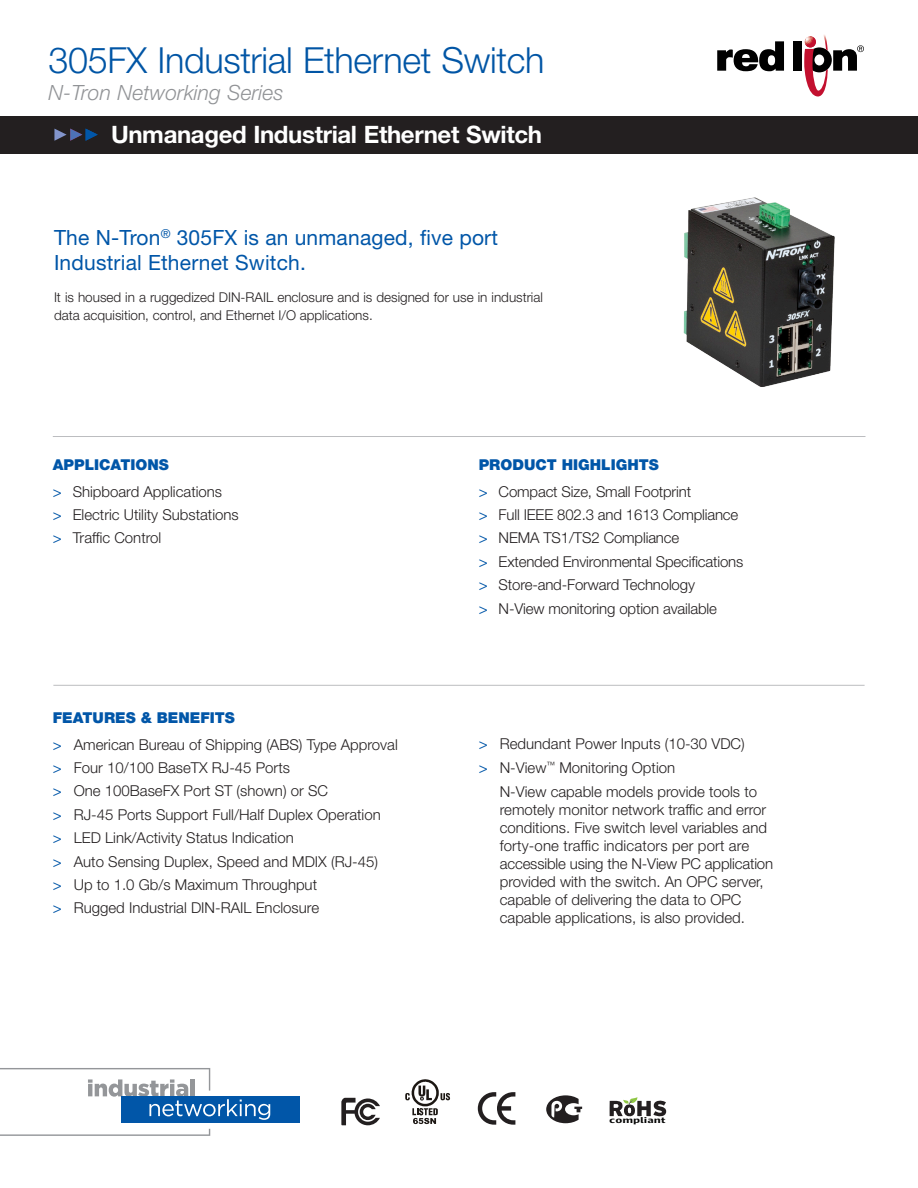
<style>
.page{position:relative;width:918px;height:1188px;background:#fff}
.page>*{position:absolute;margin:0;border:0;box-sizing:border-box;transform-origin:0 0}
.Page_1_Header_-_Prod{font:300 36px "Helvetica Neue LT Std";letter-spacing:-.01em;color:#0155a5}
.White_Subtitle_in_Bl{font:700 24px "Helvetica Neue LT Std";letter-spacing:-.015em;color:#fff}
.Intro_Subtitle__Red{font:21px/25.5px "Helvetica Neue LT Std";letter-spacing:.01em;color:#0156a8}
.Page_1_-_Series_Name{font:italic 300 21px "Helvetica Neue LT Std";letter-spacing:.005em;color:#919396}
.t1{font:300 15px/18px "Helvetica Neue LT Std";color:#231f20}
.Red_Body_Headers__Bo{font:900 15px "Helvetica Neue LT Std";color:#0156a8}
.Page_1_-_Sm_Header{font:900 15px "Helvetica Neue LT Std";color:#0156a8}
.Intro_Body__Black{font:300 13.5px/18px "Helvetica Neue LT Std";color:#231f20}
.t2{font:700 8.25px "Guardian Agate Sans 1";color:#050504;scale:1.55 1}
.s1{font-weight:400;color:#0156a8}
</style>
<div class="page">
<div style="left:0;top:116px;width:918px;height:38px;background:#231f20"></div>
<svg style="left:717px;top:41px;width:67px;height:30px"></svg>
<div style="left:793px;top:41px;width:9px;height:30px;background:#000"></div>
<svg style="left:804px;top:35px;width:60px;height:61px"></svg>
<svg style="left:54px;top:129px;width:44px;height:12px"></svg>
<div style="left:121px;top:1096px;width:178px;height:27px;background:#0156a8"></div>
<svg style="left:0;top:1129px;width:210px;height:7px"></svg>
<svg style="left:0;top:1068px;width:270px;height:52px"></svg>
<hr style="left:53px;top:685px;width:812px;height:1px;background:#bcbdc0">
<hr style="left:53px;top:436px;width:812px;height:1px;background:#bcbdc0">
<svg style="left:610px;top:1097px;width:56px;height:20px"></svg>
<svg style="left:405px;top:1079px;width:45px;height:45px"></svg>
<svg style="left:478px;top:1092px;width:37px;height:33px"></svg>
<svg style="left:546px;top:1095px;width:36px;height:28px"></svg>
<svg style="left:341px;top:1098px;width:39px;height:27px"></svg>
<img style="left:683px;top:197px;width:152px;height:190px">
<p class="Page_1_Header_-_Prod" style="left:49px;top:38px;width:497px">305FX Industrial Ethernet Switch</p>
<p class="Page_1_-_Series_Name" style="left:49px;top:80px;width:237px">N-Tron Networking Series</p>
<p class="White_Subtitle_in_Bl" style="left:111px;top:120px;width:433px">Unmanaged Industrial Ethernet Switch</p>
<p class="Intro_Subtitle__Red" style="left:54px;top:224px;width:446px">The N-Tron<sup>®</sup> 305FX is an unmanaged, five port<br>Industrial Ethernet Switch.</p>
<p class="Intro_Body__Black" style="left:54px;top:288px;width:491px">It is housed in a ruggedized DIN-RAIL enclosure and is designed for use in industrial data acquisition, control, and Ethernet I/O applications.</p>
<p class="Red_Body_Headers__Bo" style="left:53px;top:455px;width:117px">APPLICATIONS</p>
<p class="t1" style="left:53px;top:482px;width:171px"><span class="s1">&gt;</span> Shipboard Applications</p>
<p class="t1" style="left:53px;top:505px;width:187px"><span class="s1">&gt;</span> Electric Utility Substations</p>
<p class="t1" style="left:53px;top:529px;width:110px"><span class="s1">&gt;</span> Traffic Control</p>
<p class="Page_1_-_Sm_Header" style="left:53px;top:708px;width:184px">FEATURES &amp; BENEFITS</p>
<p class="t1" style="left:53px;top:735px;width:347px"><span class="s1">&gt;</span> American Bureau of Shipping (ABS) Type Approval</p>
<p class="t1" style="left:53px;top:758px;width:239px"><span class="s1">&gt;</span> Four 10/100 BaseTX RJ-45 Ports</p>
<p class="t1" style="left:53px;top:782px;width:277px"><span class="s1">&gt;</span> One 100BaseFX Port ST (shown) or SC</p>
<p class="t1" style="left:53px;top:805px;width:329px"><span class="s1">&gt;</span> RJ-45 Ports Support Full/Half Duplex Operation</p>
<p class="t1" style="left:53px;top:829px;width:243px"><span class="s1">&gt;</span> LED Link/Activity Status Indication</p>
<p class="t1" style="left:53px;top:852px;width:327px"><span class="s1">&gt;</span> Auto Sensing Duplex, Speed and MDIX (RJ-45)</p>
<p class="t1" style="left:53px;top:875px;width:266px"><span class="s1">&gt;</span> Up to 1.0 Gb/s Maximum Throughput</p>
<p class="t1" style="left:53px;top:899px;width:268px"><span class="s1">&gt;</span> Rugged Industrial DIN-RAIL Enclosure</p>
<p class="Red_Body_Headers__Bo" style="left:479px;top:455px;width:182px">PRODUCT HIGHLIGHTS</p>
<p class="t1" style="left:479px;top:482px;width:214px"><span class="s1">&gt;</span> Compact Size, Small Footprint</p>
<p class="t1" style="left:479px;top:505px;width:261px"><span class="s1">&gt;</span> Full IEEE 802.3 and 1613 Compliance</p>
<p class="t1" style="left:479px;top:529px;width:202px"><span class="s1">&gt;</span> NEMA TS1/TS2 Compliance</p>
<p class="t1" style="left:479px;top:552px;width:266px"><span class="s1">&gt;</span> Extended Environmental Specifications</p>
<p class="t1" style="left:479px;top:576px;width:218px"><span class="s1">&gt;</span> Store-and-Forward Technology</p>
<p class="t1" style="left:479px;top:599px;width:240px"><span class="s1">&gt;</span> N-View monitoring option available</p>
<p class="t1" style="left:479px;top:734px;width:268px"><span class="s1">&gt;</span> Redundant Power Inputs (10-30 VDC)</p>
<p class="t1" style="left:500px;top:755px;width:259px;line-height:24px;text-indent:-21px"><span class="s1">&gt;</span> N-View<sup>™</sup> Monitoring Option<br>N-View capable models provide tools to</p>
<p class="t1" style="left:500px;top:800px;width:275px">remotely monitor network traffic and error conditions. Five switch level variables and forty-one traffic indicators per port are accessible using the N-View PC application provided with the switch. An OPC server, capable of delivering the data to OPC capable applications, is also provided.</p>
<p class="t2" style="left:609px;top:1115px;width:38px">compliant</p>
</div>
